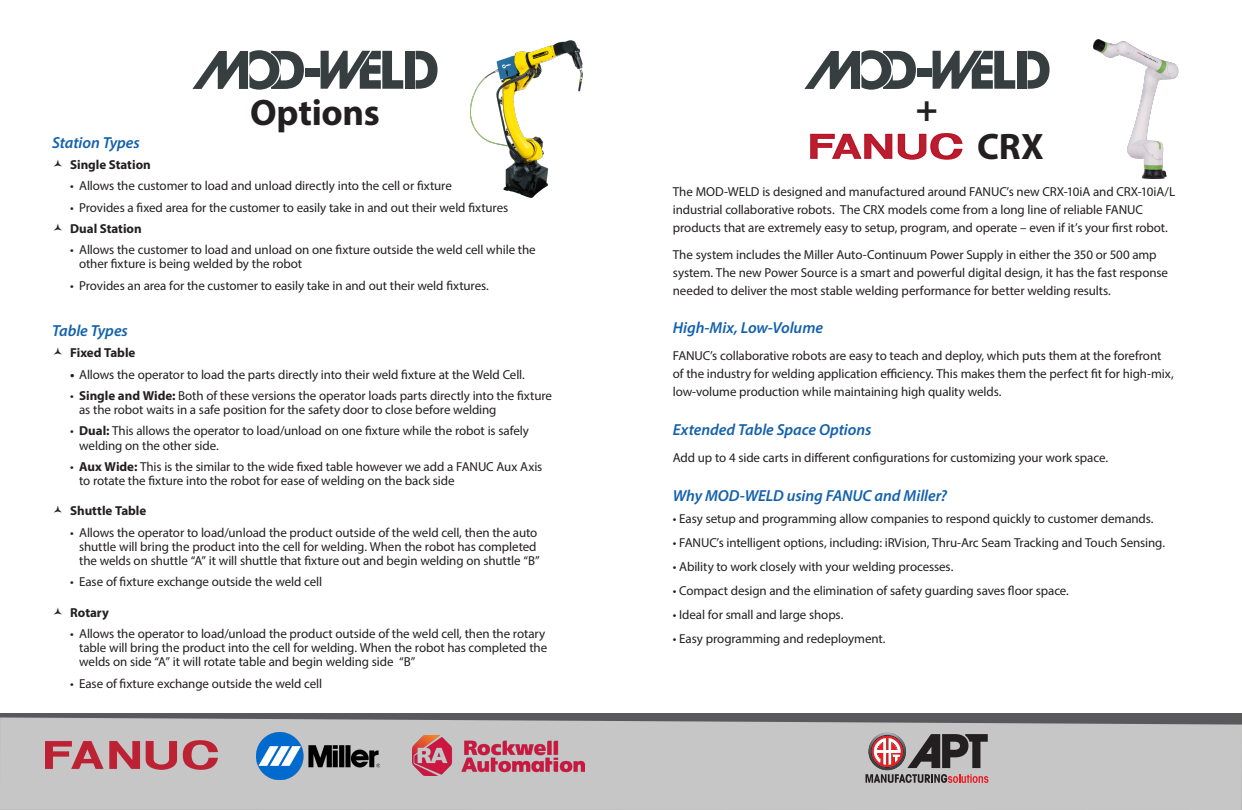
<style>
.page{position:relative;width:1242px;height:810px;background:#fff}
.page>*{position:absolute;margin:0;border:0;box-sizing:border-box;transform-origin:0 0}
.TOC_Text{font:700 37px "Myriad Pro";letter-spacing:-.01em;color:#231f20}
.TOC_Text-2{font:italic 600 16px "Myriad Pro";letter-spacing:-.005em;color:#1361ac}
.TOC_Text-3{font:13px/14.1px "Myriad Pro";letter-spacing:-.01em;color:#231f20}
.t1{font:700 13px "Myriad Pro";color:#231f20}
.s1{font-weight:700}
</style>
<div class="page">
<div style="left:0;top:713px;width:1242px;height:97px;background:#59595b"></div>
<div style="left:0;top:717px;width:1242px;height:93px;background:#c6c6c7"></div>
<img style="left:45px;top:741px;width:173px;height:29px">
<img style="left:256px;top:733px;width:123px;height:47px">
<img style="left:412px;top:735px;width:173px;height:40px">
<div style="left:305px;top:68px;width:14px;height:8px;background:#363e40"></div>
<svg style="left:192px;top:50px;width:112px;height:40px"></svg>
<svg style="left:321px;top:51px;width:82px;height:38px"></svg>
<svg style="left:416px;top:51px;width:22px;height:38px"></svg>
<div style="left:405px;top:51px;width:9px;height:38px;background:#363e40"></div>
<div style="left:917px;top:68px;width:14px;height:8px;background:#363e40"></div>
<svg style="left:804px;top:50px;width:112px;height:40px"></svg>
<svg style="left:933px;top:51px;width:82px;height:38px"></svg>
<svg style="left:1028px;top:51px;width:22px;height:38px"></svg>
<div style="left:1017px;top:51px;width:9px;height:38px;background:#363e40"></div>
<img style="left:470px;top:41px;width:113px;height:157px">
<svg style="left:810px;top:134px;width:82px;height:25px"></svg>
<svg style="left:898px;top:133px;width:64px;height:27px"></svg>
<img style="left:1094px;top:39px;width:85px;height:140px">
<svg style="left:866px;top:733px;width:122px;height:50px;background:#907d7e"></svg>
<p class="TOC_Text" style="left:250px;top:89px;width:131px">Options</p>
<p class="TOC_Text" style="left:916px;top:85px;width:24px">+</p>
<p class="TOC_Text" style="left:977px;top:123px;width:68px">CRX</p>
<p class="TOC_Text-2" style="left:52px;top:132px;width:89px">Station Types</p>
<p class="t1" style="left:70px;top:156px;width:82px">Single Station</p>
<p class="TOC_Text-3" style="left:70px;top:179px;width:383px">• Allows the customer to load and unload directly into the cell or fixture</p>
<p class="TOC_Text-3" style="left:70px;top:200px;width:440px">• Provides a fixed area for the customer to easily take in and out their weld fixtures</p>
<p class="t1" style="left:70px;top:220px;width:73px">Dual Station</p>
<p class="TOC_Text-3" style="left:79px;top:243px;width:458px;text-indent:-9px">• Allows the customer to load and unload on one fixture outside the weld cell while the other fixture is being welded by the robot</p>
<p class="TOC_Text-3" style="left:70px;top:278px;width:420px">• Provides an area for the customer to easily take in and out their weld fixtures.</p>
<p class="TOC_Text-2" style="left:52px;top:321px;width:77px">Table Types</p>
<p class="t1" style="left:70px;top:345px;width:67px">Fixed Table</p>
<p class="TOC_Text-3" style="left:70px;top:367px;width:456px"><span class="s1">•</span> Allows the operator to load the parts directly into their weld fixture at the Weld Cell.</p>
<p class="TOC_Text-3" style="left:79px;top:388px;width:474px;text-indent:-9px">• <span class="s1">Single and Wide:</span> Both of these versions the operator loads parts directly into the fixture as the robot waits in a safe position for the safety door to close before welding</p>
<p class="TOC_Text-3" style="left:79px;top:424px;width:451px;text-indent:-9px">• <span class="s1">Dual:</span> This allows the operator to load/unload on one fixture while the robot is safely welding on the other side.</p>
<p class="TOC_Text-3" style="left:79px;top:459px;width:465px;text-indent:-9px">• <span class="s1">Aux Wide:</span> This is the similar to the wide fixed table however we add a FANUC Aux Axis to rotate the fixture into the robot for ease of welding on the back side</p>
<p class="t1" style="left:70px;top:503px;width:78px">Shuttle Table</p>
<p class="TOC_Text-3" style="left:79px;top:525px;width:462px;text-indent:-9px">• Allows the operator to load/unload the product outside of the weld cell, then the auto shuttle will bring the product into the cell for welding. When the robot has completed the welds on shuttle “A” it will shuttle that fixture out and begin welding on shuttle “B”</p>
<p class="TOC_Text-3" style="left:70px;top:575px;width:254px">• Ease of fixture exchange outside the weld cell</p>
<p class="t1" style="left:70px;top:604px;width:40px">Rotary</p>
<p class="TOC_Text-3" style="left:79px;top:626px;width:470px;text-indent:-9px">• Allows the operator to load/unload the product outside of the weld cell, then the rotary table will bring the product into the cell for welding. When the robot has completed the welds on side “A” it will rotate table and begin welding side “B”</p>
<p class="TOC_Text-3" style="left:70px;top:676px;width:254px">• Ease of fixture exchange outside the weld cell</p>
<p class="TOC_Text-3" style="left:673px;top:182px;width:504px;line-height:18px">The MOD-WELD is designed and manufactured around FANUC’s new CRX-10iA and CRX-10iA/L industrial collaborative robots. The CRX models come from a long line of reliable FANUC products that are extremely easy to setup, program, and operate – even if it’s your first robot.</p>
<p class="TOC_Text-3" style="left:673px;top:245px;width:497px;line-height:18px">The system includes the Miller Auto-Continuum Power Supply in either the 350 or 500 amp system. The new Power Source is a smart and powerful digital design, it has the fast response needed to deliver the most stable welding performance for better welding results.</p>
<p class="TOC_Text-2" style="left:673px;top:318px;width:152px">High-Mix, Low-Volume</p>
<p class="TOC_Text-3" style="left:673px;top:347px;width:502px;line-height:18px">FANUC’s collaborative robots are easy to teach and deploy, which puts them at the forefront of the industry for welding application efficiency. This makes them the perfect fit for high-mix, low-volume production while maintaining high quality welds.</p>
<p class="TOC_Text-2" style="left:673px;top:419px;width:200px">Extended Table Space Options</p>
<p class="TOC_Text-3" style="left:673px;top:450px;width:437px">Add up to 4 side carts in different configurations for customizing your work space.</p>
<p class="TOC_Text-2" style="left:673px;top:485px;width:276px">Why MOD-WELD using FANUC and Miller?</p>
<p class="TOC_Text-3" style="left:673px;top:511px;width:482px">• Easy setup and programming allow companies to respond quickly to customer demands.</p>
<p class="TOC_Text-3" style="left:673px;top:535px;width:494px">• FANUC’s intelligent options, including: iRVision, Thru-Arc Seam Tracking and Touch Sensing.</p>
<p class="TOC_Text-3" style="left:673px;top:559px;width:282px">• Ability to work closely with your welding processes.</p>
<p class="TOC_Text-3" style="left:673px;top:583px;width:398px">• Compact design and the elimination of safety guarding saves floor space.</p>
<p class="TOC_Text-3" style="left:673px;top:607px;width:172px">• Ideal for small and large shops.</p>
<p class="TOC_Text-3" style="left:673px;top:631px;width:214px">• Easy programming and redeployment.</p>
</div>
